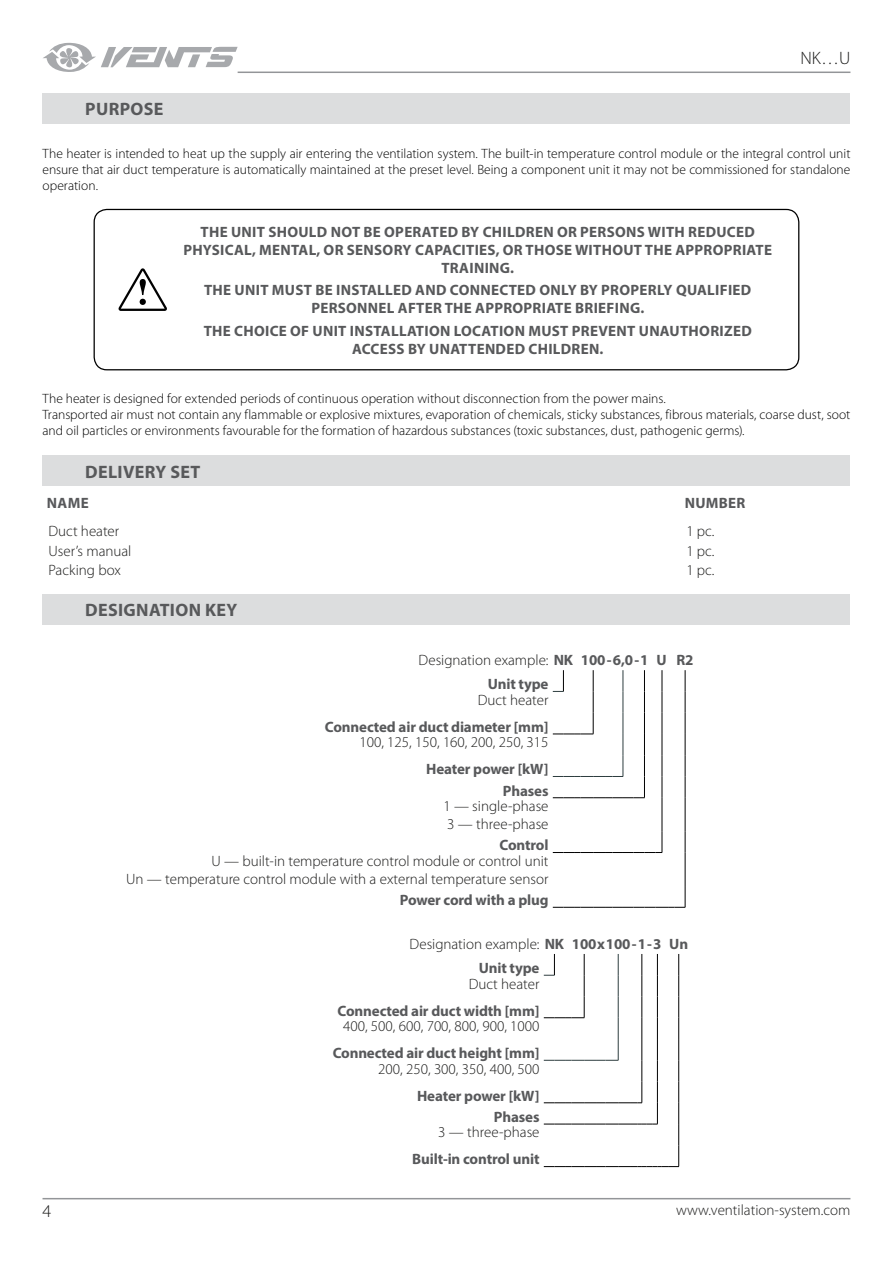
<style>
.page{position:relative;width:893px;height:1263px;background:#fff}
.page>*{position:absolute;margin:0;border:0;box-sizing:border-box;transform-origin:0 0}
.t1{font:700 18px "Myriad Pro";letter-spacing:.02em;color:#58595b}
.t2{font:300 18px "Myriad Pro";color:#1c1c1b}
.t3{font:700 15px/18px "Myriad Pro";letter-spacing:.02em;color:#58595b;text-align:center}
.t4{font:300 15px/18px "Myriad Pro";color:#1c1c1b}
.t5{font:700 15px/24.2px "Myriad Pro";letter-spacing:-.01em;color:#58595b}
.t6{font:700 15px "Myriad Pro";letter-spacing:-.015em;color:#58595b}
.t7{font:300 13.5px/16.2px "Myriad Pro";color:#000;text-align:justify}
.s1{font-weight:300;color:#1c1c1b}
</style>
<div class="page">
<hr style="left:43px;top:1198px;width:807px;height:1px;background:#939598">
<hr style="left:238px;top:72px;width:612px;height:1px;background:#939598">
<svg style="left:43px;top:43px;width:195px;height:29px"></svg>
<div style="left:43px;top:93px;width:807px;height:31px;background:#dcddde"></div>
<div style="left:94px;top:209px;width:705px;height:161px;border:1px solid #000;border-radius:13px"></div>
<svg style="left:118px;top:268px;width:49px;height:43px"></svg>
<div style="left:43px;top:455px;width:807px;height:31px;background:#dcddde"></div>
<div style="left:43px;top:594px;width:807px;height:30px;background:#dcddde"></div>
<svg style="left:662px;top:670px;width:1px;height:128px"></svg>
<hr style="left:662px;top:798px;width:1px;height:33px;background:#000">
<svg style="left:685px;top:670px;width:1px;height:128px"></svg>
<hr style="left:685px;top:798px;width:1px;height:33px;background:#000">
<svg style="left:685px;top:831px;width:1px;height:21px"></svg>
<hr style="left:685px;top:852px;width:1px;height:34px;background:#000">
<svg style="left:553px;top:831px;width:110px;height:22px"></svg>
<svg style="left:553px;top:886px;width:133px;height:22px"></svg>
<svg style="left:553px;top:670px;width:92px;height:128px"></svg>
<svg style="left:544px;top:954px;width:135px;height:213px"></svg>
<h1 class="t2" style="left:800px;top:48px;width:52px">NK…U</h1>
<h1 class="t1" style="left:85px;top:97px;width:80px">PURPOSE</h1>
<p class="t7" style="left:43px;top:145px;width:809px">The heater is intended to heat up the supply air entering the ventilation system. The built-in temperature control module or the integral control unit ensure that air duct temperature is automatically maintained at the preset level. Being a component unit it may not be commissioned for standalone operation.</p>
<p class="t3" style="left:183px;top:222px;width:590px">THE UNIT SHOULD NOT BE OPERATED BY CHILDREN OR PERSONS WITH REDUCED<br>PHYSICAL, MENTAL, OR SENSORY CAPACITIES, OR THOSE WITHOUT THE APPROPRIATE<br>TRAINING.</p>
<p class="t3" style="left:204px;top:281px;width:549px">THE UNIT MUST BE INSTALLED AND CONNECTED ONLY BY PROPERLY QUALIFIED<br>PERSONNEL AFTER THE APPROPRIATE BRIEFING.</p>
<p class="t3" style="left:204px;top:321px;width:550px">THE CHOICE OF UNIT INSTALLATION LOCATION MUST PREVENT UNAUTHORIZED<br>ACCESS BY UNATTENDED CHILDREN.</p>
<p class="t7" style="left:43px;top:390px;width:809px;text-align:left">The heater is designed for extended periods of continuous operation without disconnection from the power mains.<br>Transported air must not contain any flammable or explosive mixtures, evaporation of chemicals, sticky substances, fibrous materials, coarse dust, soot and oil particles or environments favourable for the formation of hazardous substances (toxic substances, dust, pathogenic germs).</p>
<h1 class="t1" style="left:85px;top:460px;width:117px">DELIVERY SET</h1>
<p class="t3" style="left:47px;top:493px;width:43px">NAME</p>
<p class="t3" style="left:685px;top:493px;width:62px">NUMBER</p>
<p class="t4" style="left:49px;top:522px;width:72px">Duct heater</p>
<p class="t4" style="left:686px;top:522px;width:30px">1 pc.</p>
<p class="t4" style="left:49px;top:542px;width:84px">User’s manual</p>
<p class="t4" style="left:686px;top:542px;width:30px">1 pc.</p>
<p class="t4" style="left:49px;top:561px;width:74px">Packing box</p>
<p class="t4" style="left:686px;top:561px;width:30px">1 pc.</p>
<h1 class="t1" style="left:85px;top:598px;width:154px">DESIGNATION KEY</h1>
<p class="t5" style="left:488px;top:647px;width:207px;text-indent:-69px"><span class="s1">Designation example:</span> NK 100-6,0-1 U R2<br>Unit type</p>
<p class="t4" style="left:478px;top:691px;width:72px">Duct heater</p>
<p class="t5" style="left:325px;top:714px;width:225px">Connected air duct diameter [mm]</p>
<p class="t4" style="left:359px;top:733px;width:191px">100, 125, 150, 160, 200, 250, 315</p>
<p class="t5" style="left:426px;top:758px;width:124px;line-height:21.3px;text-align:right">Heater power [kW]<br>Phases</p>
<p class="t4" style="left:443px;top:797px;width:107px">1 — single-phase<br>3 — three-phase</p>
<p class="t6" style="left:500px;top:835px;width:50px">Control</p>
<p class="t4" style="left:126px;top:852px;width:424px;text-align:right">U — built-in temperature control module or control unit<br>Un — temperature control module with a external temperature sensor</p>
<p class="t5" style="left:400px;top:887px;width:150px">Power cord with a plug</p>
<p class="t5" style="left:479px;top:931px;width:211px;text-indent:-69px"><span class="s1">Designation example:</span> NK 100x100-1-3 Un<br>Unit type</p>
<p class="t4" style="left:469px;top:975px;width:72px">Duct heater</p>
<p class="t5" style="left:338px;top:998px;width:203px">Connected air duct width [mm]</p>
<p class="t4" style="left:343px;top:1017px;width:198px">400, 500, 600, 700, 800, 900, 1000</p>
<p class="t5" style="left:333px;top:1040px;width:208px">Connected air duct height [mm]</p>
<p class="t4" style="left:378px;top:1060px;width:163px">200, 250, 300, 350, 400, 500</p>
<p class="t5" style="left:417px;top:1084px;width:124px;line-height:21.3px;text-align:right">Heater power [kW]<br>Phases</p>
<p class="t4" style="left:438px;top:1124px;width:103px">3 — three-phase</p>
<p class="t5" style="left:412px;top:1147px;width:129px">Built-in control unit</p>
<h1 class="t2" style="left:43px;top:1201px;width:10px">4</h1>
<p class="t4" style="left:676px;top:1201px;width:176px">www.ventilation-system.com</p>
</div>
